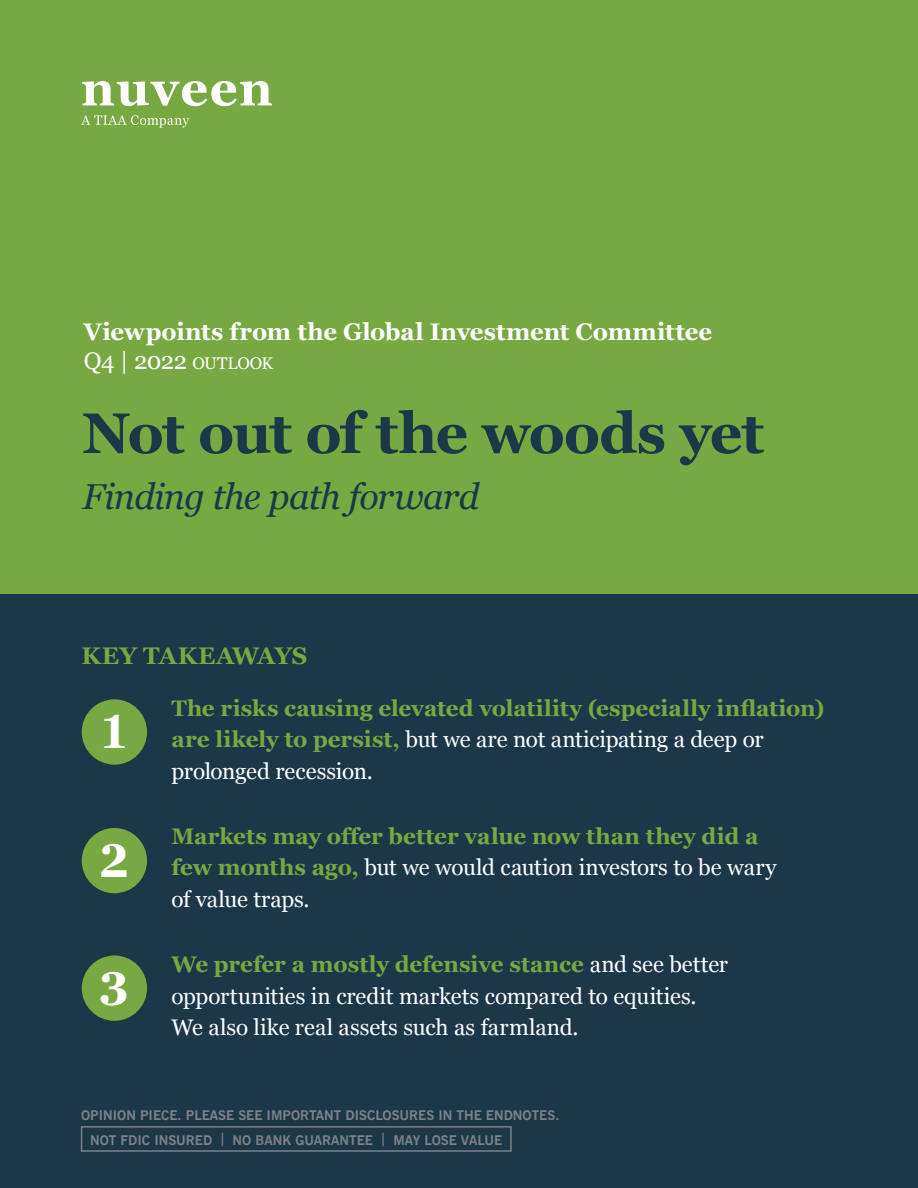
<style>
.page{position:relative;width:918px;height:1188px;background:#fff}
.page>*{position:absolute;margin:0;border:0;box-sizing:border-box;transform-origin:0 0}
.t1{font:700 57px "Georgia";letter-spacing:-.03em;color:#1c3748}
.best_ideas{font:700 46.95px "Georgia Pro";color:#fff}
.t2{font:italic 36px "Georgia";letter-spacing:-.025em;color:#1c3748}
.t3{font:700 24px "Georgia";color:#fff}
.t4{font:24px "Georgia";letter-spacing:-.03em;color:#fff}
.Asset_class{font:700 24px "Georgia";letter-spacing:.005em;color:#77a942}
.Bullets{font:700 22.5px/31.5px "Georgia";color:#77a942}
.Bullets-2{font:22.5px/31.5px "Georgia";color:#fff}
.Use_disclosure{font:700 13.5px "News Gothic BT";color:#7e8287}
.Not_No_May_Bank_disc{font:700 13.5px "News Gothic BT";color:#7e8287}
.s1{font-size:16.8px}
.s2{font-weight:400;color:#fff}
.s3{font-weight:700;color:#77a942}
</style>
<div class="page">
<div style="left:0;top:0;width:918px;height:632px;background:#77a942"></div>
<div style="left:0;top:594px;width:918px;height:594px;background:#1c3748"></div>
<svg style="left:82px;top:81px;width:190px;height:25px"></svg>
<svg style="left:81px;top:115px;width:108px;height:13px"></svg>
<div style="left:82px;top:699px;width:65px;height:66px;background:#77a942;border-radius:50%"></div>
<div style="left:82px;top:828px;width:65px;height:65px;background:#77a942;border-radius:50%"></div>
<div style="left:82px;top:955px;width:65px;height:66px;background:#77a942;border-radius:50%"></div>
<div style="left:81px;top:1126px;width:431px;height:26px;border:2px solid #7e8287"></div>
<p class="t3" style="left:84px;top:314px;width:630px">Viewpoints from the Global Investment Committee</p>
<p class="t4" style="left:84px;top:343px;width:191px">Q4 | 2022 <span class="s1">OUTLOOK</span></p>
<p class="t1" style="left:82px;top:390px;width:683px">Not out of the woods yet</p>
<p class="t2" style="left:82px;top:470px;width:398px">Finding the path forward</p>
<p class="Asset_class" style="left:81px;top:637px;width:227px">KEY TAKEAWAYS</p>
<p class="Bullets" style="left:171px;top:691px;width:654px">The risks causing elevated volatility (especially inflation) are likely to persist, <span class="s2">but we are not anticipating a deep or prolonged recession.</span></p>
<p class="best_ideas" style="left:99px;top:705px;width:32px">1</p>
<p class="best_ideas" style="left:99px;top:834px;width:32px">2</p>
<p class="best_ideas" style="left:99px;top:961px;width:32px">3</p>
<p class="Bullets" style="left:171px;top:819px;width:606px">Markets may offer better value now than they did a few months ago, <span class="s2">but we would caution investors to be wary of value traps.</span></p>
<p class="Bullets-2" style="left:171px;top:948px;width:558px"><span class="s3">We prefer a mostly defensive stance</span> and see better opportunities in credit markets compared to equities.<br>We also like real assets such as farmland.</p>
<p class="Use_disclosure" style="left:81px;top:1107px;width:480px">OPINION PIECE. PLEASE SEE IMPORTANT DISCLOSURES IN THE ENDNOTES.</p>
<p class="Not_No_May_Bank_disc" style="left:90px;top:1131px;width:414px">NOT FDIC INSURED | NO BANK GUARANTEE | MAY LOSE VALUE</p>
</div>
